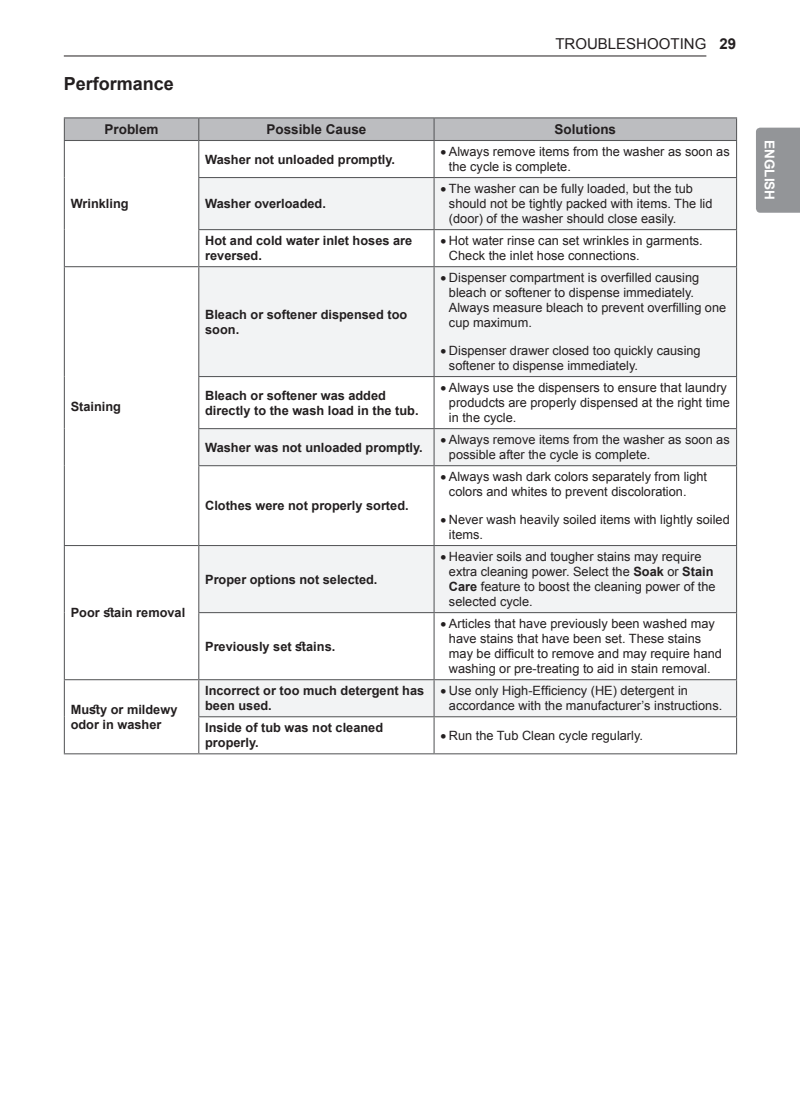
<style>
.page{position:relative;width:800px;height:1119px;background:#fff}
.page>*{position:absolute;margin:0;border:0;box-sizing:border-box;transform-origin:0 0}
.Heading{font:700 18px "Arial";color:#231f20}
.t1{font:15px "Arial";color:#231f20}
.Heading_C_White{font:700 13.5px "Arial";color:#231f20}
.t2{font:700 13.5px "Arial";color:#fff}
.t3{font:12.75px/15px "Arial";color:#231f20}
.Body_L{font:700 12.75px/15px "Arial";color:#231f20}
.s1{font-weight:700}
</style>
<div class="page">
<hr style="left:64px;top:56px;width:642px;height:1px;background:#231f20">
<div style="left:756px;top:128px;width:43px;height:85px;background:#939598"></div>
<svg style="left:199px;top:178px;width:536px;height:538px;fill:#f2f3f4"></svg>
<svg style="left:65px;top:267px;width:133px;height:414px"></svg>
<hr style="left:64px;top:117px;width:135px;height:1px;background:#57585a">
<hr style="left:199px;top:117px;width:235px;height:1px;background:#57585a">
<hr style="left:434px;top:117px;width:303px;height:1px;background:#57585a">
<div style="left:64px;top:118px;width:671px;height:22px;background:#bcbdc0"></div>
<hr style="left:735px;top:118px;width:2px;height:22px;background:#57585a">
<hr style="left:64px;top:140px;width:135px;height:1px;background:#57585a">
<hr style="left:64px;top:141px;width:1px;height:36px;background:#57585a">
<hr style="left:64px;top:177px;width:1px;height:52px;background:#57585a">
<hr style="left:64px;top:229px;width:1px;height:37px;background:#57585a">
<hr style="left:199px;top:140px;width:235px;height:1px;background:#57585a">
<hr style="left:198px;top:141px;width:1px;height:36px;background:#57585a">
<hr style="left:434px;top:140px;width:303px;height:1px;background:#57585a">
<hr style="left:433px;top:141px;width:1px;height:36px;background:#57585a">
<hr style="left:735px;top:141px;width:2px;height:36px;background:#57585a">
<hr style="left:198px;top:177px;width:236px;height:1px;background:#57585a">
<hr style="left:198px;top:178px;width:1px;height:51px;background:#57585a">
<hr style="left:434px;top:177px;width:303px;height:1px;background:#57585a">
<hr style="left:433px;top:178px;width:1px;height:51px;background:#57585a">
<hr style="left:735px;top:178px;width:2px;height:51px;background:#57585a">
<hr style="left:198px;top:229px;width:236px;height:1px;background:#57585a">
<hr style="left:198px;top:230px;width:1px;height:36px;background:#57585a">
<hr style="left:434px;top:229px;width:303px;height:1px;background:#57585a">
<hr style="left:433px;top:230px;width:1px;height:36px;background:#57585a">
<hr style="left:735px;top:230px;width:2px;height:36px;background:#57585a">
<hr style="left:64px;top:266px;width:135px;height:1px;background:#57585a">
<hr style="left:64px;top:267px;width:1px;height:109px;background:#57585a">
<hr style="left:64px;top:376px;width:1px;height:52px;background:#57585a">
<hr style="left:64px;top:428px;width:1px;height:37px;background:#57585a">
<hr style="left:64px;top:465px;width:1px;height:80px;background:#57585a">
<hr style="left:199px;top:266px;width:235px;height:1px;background:#57585a">
<hr style="left:198px;top:267px;width:1px;height:109px;background:#57585a">
<hr style="left:434px;top:266px;width:303px;height:1px;background:#57585a">
<hr style="left:433px;top:267px;width:1px;height:109px;background:#57585a">
<hr style="left:735px;top:267px;width:2px;height:109px;background:#57585a">
<hr style="left:198px;top:376px;width:236px;height:1px;background:#57585a">
<hr style="left:198px;top:377px;width:1px;height:51px;background:#57585a">
<hr style="left:434px;top:376px;width:303px;height:1px;background:#57585a">
<hr style="left:433px;top:377px;width:1px;height:51px;background:#57585a">
<hr style="left:735px;top:377px;width:2px;height:51px;background:#57585a">
<hr style="left:198px;top:428px;width:236px;height:1px;background:#57585a">
<hr style="left:198px;top:429px;width:1px;height:36px;background:#57585a">
<hr style="left:434px;top:428px;width:303px;height:1px;background:#57585a">
<hr style="left:433px;top:429px;width:1px;height:36px;background:#57585a">
<hr style="left:735px;top:429px;width:2px;height:36px;background:#57585a">
<hr style="left:198px;top:465px;width:236px;height:1px;background:#57585a">
<hr style="left:198px;top:466px;width:1px;height:79px;background:#57585a">
<hr style="left:434px;top:465px;width:303px;height:1px;background:#57585a">
<hr style="left:433px;top:466px;width:1px;height:79px;background:#57585a">
<hr style="left:735px;top:466px;width:2px;height:79px;background:#57585a">
<hr style="left:64px;top:545px;width:135px;height:1px;background:#57585a">
<hr style="left:64px;top:546px;width:1px;height:66px;background:#57585a">
<hr style="left:64px;top:612px;width:1px;height:67px;background:#57585a">
<hr style="left:199px;top:545px;width:235px;height:1px;background:#57585a">
<hr style="left:198px;top:546px;width:1px;height:66px;background:#57585a">
<hr style="left:434px;top:545px;width:303px;height:1px;background:#57585a">
<hr style="left:433px;top:546px;width:1px;height:66px;background:#57585a">
<hr style="left:735px;top:546px;width:2px;height:66px;background:#57585a">
<hr style="left:198px;top:612px;width:236px;height:1px;background:#57585a">
<hr style="left:198px;top:613px;width:1px;height:66px;background:#57585a">
<hr style="left:434px;top:612px;width:303px;height:1px;background:#57585a">
<hr style="left:433px;top:613px;width:1px;height:66px;background:#57585a">
<hr style="left:735px;top:613px;width:2px;height:66px;background:#57585a">
<hr style="left:64px;top:679px;width:135px;height:1px;background:#57585a">
<hr style="left:64px;top:680px;width:1px;height:36px;background:#57585a">
<hr style="left:64px;top:716px;width:1px;height:37px;background:#57585a">
<hr style="left:64px;top:753px;width:135px;height:1px;background:#57585a">
<hr style="left:199px;top:679px;width:235px;height:1px;background:#57585a">
<hr style="left:198px;top:680px;width:1px;height:36px;background:#57585a">
<hr style="left:434px;top:679px;width:303px;height:1px;background:#57585a">
<hr style="left:433px;top:680px;width:1px;height:36px;background:#57585a">
<hr style="left:735px;top:680px;width:2px;height:36px;background:#57585a">
<hr style="left:198px;top:716px;width:236px;height:1px;background:#57585a">
<hr style="left:198px;top:717px;width:1px;height:36px;background:#57585a">
<hr style="left:199px;top:753px;width:235px;height:1px;background:#57585a">
<hr style="left:434px;top:716px;width:303px;height:1px;background:#57585a">
<hr style="left:433px;top:717px;width:1px;height:36px;background:#57585a">
<hr style="left:735px;top:717px;width:2px;height:36px;background:#57585a">
<hr style="left:434px;top:753px;width:303px;height:1px;background:#57585a">
<p class="t1" style="left:555px;top:34px;width:182px">TROUBLESHOOTING <span class="s1">29</span></p>
<p class="Heading" style="left:64px;top:71px;width:112px">Performance</p>
<p class="Heading_C_White" style="left:104px;top:120px;width:56px">Problem</p>
<p class="Heading_C_White" style="left:266px;top:120px;width:101px">Possible Cause</p>
<p class="Heading_C_White" style="left:554px;top:120px;width:63px">Solutions</p>
<p class="Body_L" style="left:71px;top:196px;width:59px">Wrinkling</p>
<p class="Body_L" style="left:71px;top:399px;width:52px">Staining</p>
<p class="Body_L" style="left:71px;top:605px;width:116px">Poor stain removal</p>
<p class="Body_L" style="left:71px;top:702px;width:108px">Musty or mildewy odor in washer</p>
<p class="Body_L" style="left:205px;top:152px;width:191px">Washer not unloaded promptly.</p>
<p class="t3" style="left:449px;top:144px;width:282px;text-indent:-9px">• Always remove items from the washer as soon as the cycle is complete.</p>
<p class="Body_L" style="left:205px;top:196px;width:122px">Washer overloaded.</p>
<p class="t3" style="left:449px;top:181px;width:265px;text-indent:-9px">• The washer can be fully loaded, but the tub should not be tightly packed with items. The lid (door) of the washer should close easily.</p>
<p class="Body_L" style="left:205px;top:233px;width:208px">Hot and cold water inlet hoses are reversed.</p>
<p class="t3" style="left:449px;top:233px;width:255px;text-indent:-9px">• Hot water rinse can set wrinkles in garments.<br>Check the inlet hose connections.</p>
<p class="Body_L" style="left:205px;top:307px;width:203px">Bleach or softener dispensed too soon.</p>
<p class="t3" style="left:449px;top:270px;width:279px;text-indent:-9px">• Dispenser compartment is overfilled causing bleach or softener to dispense immediately.<br>Always measure bleach to prevent overfilling one cup maximum.</p>
<p class="t3" style="left:449px;top:343px;width:253px;text-indent:-9px">• Dispenser drawer closed too quickly causing softener to dispense immediately.</p>
<p class="Body_L" style="left:205px;top:388px;width:215px">Bleach or softener was added directly to the wash load in the tub.</p>
<p class="t3" style="left:449px;top:380px;width:282px;text-indent:-9px">• Always use the dispensers to ensure that laundry produdcts are properly dispensed at the right time in the cycle.</p>
<p class="Body_L" style="left:205px;top:440px;width:219px">Washer was not unloaded promptly.</p>
<p class="t3" style="left:449px;top:432px;width:282px;text-indent:-9px">• Always remove items from the washer as soon as possible after the cycle is complete.</p>
<p class="Body_L" style="left:205px;top:498px;width:205px">Clothes were not properly sorted.</p>
<p class="t3" style="left:449px;top:469px;width:259px;text-indent:-9px">• Always wash dark colors separately from light colors and whites to prevent discoloration.</p>
<p class="t3" style="left:449px;top:512px;width:282px;text-indent:-9px">• Never wash heavily soiled items with lightly soiled items.</p>
<p class="Body_L" style="left:205px;top:572px;width:174px">Proper options not selected.</p>
<p class="Body_L" style="left:205px;top:639px;width:132px">Previously set stains.</p>
<p class="t3" style="left:449px;top:549px;width:268px;text-indent:-9px">• Heavier soils and tougher stains may require extra cleaning power. Select the <span class="s1">Soak</span> or <span class="s1">Stain Care</span> feature to boost the cleaning power of the selected cycle.</p>
<p class="t3" style="left:449px;top:616px;width:274px;text-indent:-9px">• Articles that have previously been washed may have stains that have been set. These stains may be difficult to remove and may require hand washing or pre-treating to aid in stain removal.</p>
<p class="Body_L" style="left:205px;top:683px;width:220px">Incorrect or too much detergent has been used.</p>
<p class="t3" style="left:449px;top:683px;width:275px;text-indent:-9px">• Use only High-Efficiency (HE) detergent in accordance with the manufacturer’s instructions.</p>
<p class="Body_L" style="left:205px;top:720px;width:179px">Inside of tub was not cleaned properly.</p>
<p class="t3" style="left:440px;top:728px;width:204px">• Run the Tub Clean cycle regularly.</p>
<p class="t2" style="left:778px;top:140px;width:62px;rotate:90deg">ENGLISH</p>
</div>
